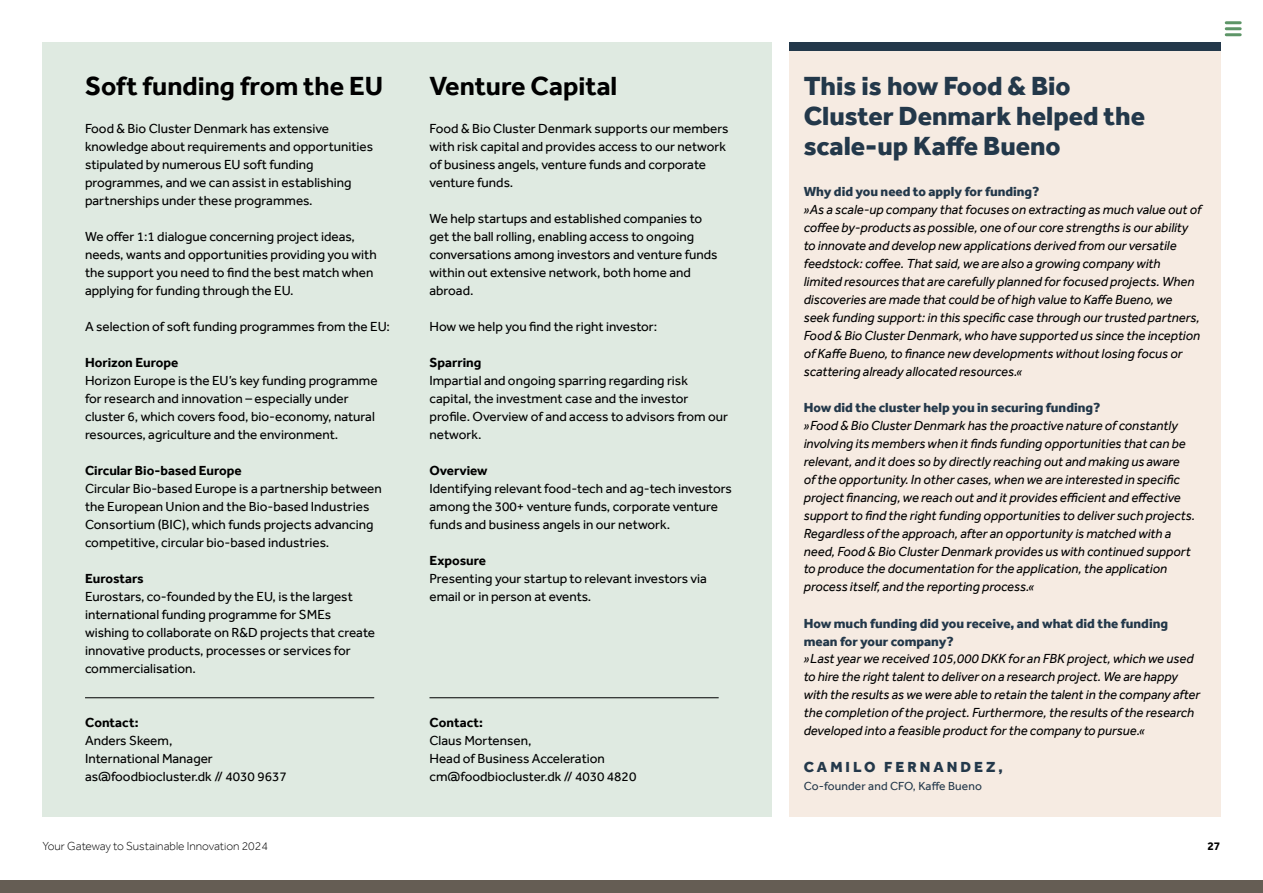
<style>
.page{position:relative;width:1263px;height:893px;background:#fff}
.page>*{position:absolute;margin:0;border:0;box-sizing:border-box;transform-origin:0 0}
.t1{font:800 27px/30px "Effra";color:#23384a}
.t2{font:700 27px "Effra";color:#000}
.t3{font:800 15px "Effra";letter-spacing:.2em;color:#23384a}
.t4{font:13.5px/18px "Effra";color:#000}
.t5{font:italic 13.5px/18px "Effra";color:#000}
.t6{font:800 13.5px/18px "Effra";color:#23384a}
.t7{font:700 13.5px "Effra";color:#000}
.t8{font:300 12px "Effra";color:#000}
.t9{font:12px "Effra";letter-spacing:.01em;color:#23384a}
.t10{font:700 12px "Effra";color:#000}
</style>
<div class="page">
<div style="left:0;top:880px;width:1263px;height:13px;background:#655d54"></div>
<hr style="left:1226px;top:21px;width:14px;height:3px;background:#5d9567">
<hr style="left:1226px;top:27px;width:14px;height:3px;background:#5d9567">
<hr style="left:1226px;top:33px;width:14px;height:3px;background:#5d9567">
<div style="left:789px;top:43px;width:431px;height:774px;background:#f6ebe2"></div>
<div style="left:43px;top:43px;width:729px;height:774px;background:#dfeae1"></div>
<div style="left:789px;top:43px;width:431px;height:8px;background:#23384a"></div>
<hr style="left:85px;top:697px;width:289px;height:1px;background:#000">
<hr style="left:429px;top:697px;width:290px;height:1px;background:#000">
<h1 class="t2" style="left:85px;top:69px;width:299px">Soft funding from the EU</h1>
<h1 class="t2" style="left:429px;top:69px;width:189px">Venture Capital</h1>
<p class="t4" style="left:429px;top:119px;width:300px">Food &amp; Bio Cluster Denmark supports our members with risk capital and provides access to our network of business angels, venture funds and corporate venture funds.</p>
<p class="t4" style="left:429px;top:209px;width:290px">We help startups and established companies to get the ball rolling, enabling access to ongoing conversations among investors and venture funds within out extensive network, both home and abroad.</p>
<p class="t4" style="left:429px;top:317px;width:229px">How we help you find the right investor:</p>
<p class="t7" style="left:429px;top:354px;width:53px">Sparring</p>
<p class="t4" style="left:429px;top:371px;width:300px">Impartial and ongoing sparring regarding risk capital, the investment case and the investor profile. Overview of and access to advisors from our network.</p>
<p class="t7" style="left:429px;top:462px;width:60px">Overview</p>
<p class="t4" style="left:429px;top:479px;width:304px">Identifying relevant food-tech and ag-tech investors among the 300+ venture funds, corporate venture funds and business angels in our network.</p>
<p class="t7" style="left:429px;top:552px;width:58px">Exposure</p>
<p class="t4" style="left:429px;top:569px;width:279px">Presenting your startup to relevant investors via email or in person at events.</p>
<p class="t4" style="left:85px;top:119px;width:290px">Food &amp; Bio Cluster Denmark has extensive knowledge about requirements and opportunities stipulated by numerous EU soft funding programmes, and we can assist in establishing partnerships under these programmes.</p>
<p class="t4" style="left:85px;top:227px;width:293px">We offer 1:1 dialogue concerning project ideas, needs, wants and opportunities providing you with the support you need to find the best match when applying for funding through the EU.</p>
<p class="t4" style="left:85px;top:317px;width:306px">A selection of soft funding programmes from the EU:</p>
<p class="t7" style="left:85px;top:354px;width:95px">Horizon Europe</p>
<p class="t4" style="left:85px;top:371px;width:294px">Horizon Europe is the EU’s key funding programme for research and innovation – especially under cluster 6, which covers food, bio-economy, natural resources, agriculture and the environment.</p>
<p class="t7" style="left:85px;top:462px;width:158px">Circular Bio-based Europe</p>
<p class="t4" style="left:85px;top:479px;width:298px">Circular Bio-based Europe is a partnership between the European Union and the Bio-based Industries Consortium (BIC), which funds projects advancing competitive, circular bio-based industries.</p>
<p class="t7" style="left:85px;top:570px;width:60px">Eurostars</p>
<p class="t4" style="left:85px;top:587px;width:291px">Eurostars, co-founded by the EU, is the largest international funding programme for SMEs wishing to collaborate on R&amp;D projects that create innovative products, processes or services for commercialisation.</p>
<p class="t7" style="left:85px;top:714px;width:55px">Contact:</p>
<p class="t4" style="left:85px;top:731px;width:203px">Anders Skeem,<br>International Manager as@foodbiocluster.dk // 4030 9637</p>
<p class="t7" style="left:429px;top:714px;width:55px">Contact:</p>
<p class="t4" style="left:429px;top:731px;width:208px">Claus Mortensen,<br>Head of Business Acceleration cm@foodbiocluster.dk // 4030 4820</p>
<h1 class="t1" style="left:804px;top:70px;width:343px">This is how Food &amp; Bio<br>Cluster Denmark helped the scale-up Kaffe Bueno</h1>
<p class="t6" style="left:804px;top:182px;width:237px">Why did you need to apply for funding?</p>
<p class="t5" style="left:804px;top:200px;width:399px">»As a scale-up company that focuses on extracting as much value out of coffee by-products as possible, one of our core strengths is our ability to innovate and develop new applications derived from our versatile feedstock: coffee. That said, we are also a growing company with limited resources that are carefully planned for focused projects. When discoveries are made that could be of high value to Kaffe Bueno, we seek funding support: in this specific case through our trusted partners, Food &amp; Bio Cluster Denmark, who have supported us since the inception of Kaffe Bueno, to finance new developments without losing focus or scattering already allocated resources.«</p>
<p class="t6" style="left:804px;top:398px;width:298px">How did the cluster help you in securing funding?</p>
<p class="t5" style="left:804px;top:416px;width:393px">»Food &amp; Bio Cluster Denmark has the proactive nature of constantly involving its members when it finds funding opportunities that can be relevant, and it does so by directly reaching out and making us aware<br>of the opportunity. In other cases, when we are interested in specific project financing, we reach out and it provides efficient and effective support to find the right funding opportunities to deliver such projects.<br>Regardless of the approach, after an opportunity is matched with a need, Food &amp; Bio Cluster Denmark provides us with continued support to produce the documentation for the application, the application process itself, and the reporting process.«</p>
<p class="t6" style="left:804px;top:614px;width:366px">How much funding did you receive, and what did the funding mean for your company?</p>
<p class="t5" style="left:804px;top:650px;width:398px">»Last year we received 105,000 DKK for an FBK project, which we used to hire the right talent to deliver on a research project. We are happy with the results as we were able to retain the talent in the company after the completion of the project. Furthermore, the results of the research developed into a feasible product for the company to pursue.«</p>
<p class="t3" style="left:804px;top:758px;width:201px">CAMILO FERNANDEZ,</p>
<p class="t9" style="left:804px;top:778px;width:180px">Co-founder and CFO, Kaffe Bueno</p>
<p class="t8" style="left:43px;top:839px;width:227px">Your Gateway to Sustainable Innovation 2024</p>
<p class="t10" style="left:1207px;top:839px;width:15px">27</p>
</div>
